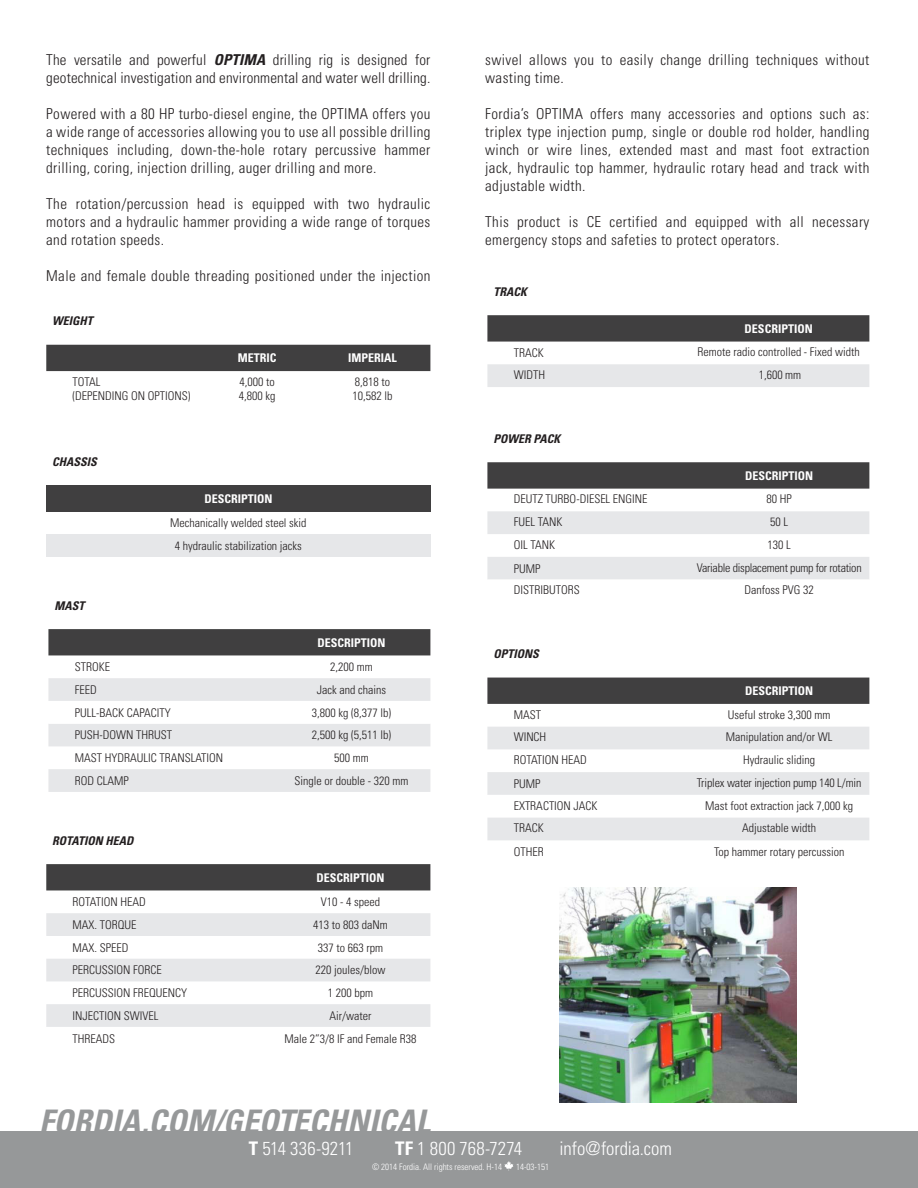
<style>
.page{position:relative;width:918px;height:1188px;background:#fff}
.page>*{position:absolute;margin:0;border:0;box-sizing:border-box;transform-origin:0 0}
.t1{font:italic 700 condensed 32.4px "Univers LT Std";color:#969899}
.t2{font:300 condensed 18.75px "Univers LT Std";color:#fff}
.Nouveaux_Header{font:300 condensed 15px/18px "Univers LT Std";letter-spacing:.025em;color:#231f20}
.t3{font:300 condensed 12px "Univers LT Std";color:#231f20}
.t4{font:700 condensed 12px "Univers LT Std";color:#fff}
.t5{font:italic 700 condensed 12px "Univers LT Std";color:#231f20}
.t6{font:300 condensed 12px "Univers LT Std";letter-spacing:-.02em;color:#231f20}
.t7{font:300 condensed 9px "Univers LT Std";color:#fff}
.s1{font-weight:700;font-style:italic}
.s2{font-weight:700}
</style>
<div class="page">
<div style="left:46px;top:345px;width:384px;height:26px;background:#403f40"></div>
<svg style="left:487px;top:462px;width:382px;height:27px;background:#444344"></svg>
<svg style="left:487px;top:511px;width:382px;height:68px"></svg>
<svg style="left:487px;top:315px;width:382px;height:27px;background:#444344"></svg>
<div style="left:487px;top:364px;width:382px;height:23px;background:#e6e7e9"></div>
<div style="left:487px;top:678px;width:382px;height:26px;background:#403f40"></div>
<svg style="left:487px;top:727px;width:382px;height:113px"></svg>
<div style="left:46px;top:485px;width:384px;height:26px;background:#403f40"></div>
<div style="left:46px;top:534px;width:384px;height:23px;background:#e6e7e9"></div>
<div style="left:48px;top:629px;width:382px;height:26px;background:#403f40"></div>
<svg style="left:48px;top:678px;width:382px;height:114px"></svg>
<div style="left:46px;top:864px;width:384px;height:26px;background:#403f40"></div>
<svg style="left:46px;top:913px;width:384px;height:114px;fill:#e6e7e9"></svg>
<div style="left:0;top:1131px;width:918px;height:57px;background:#969899"></div>
<svg style="left:504px;top:1161px;width:9px;height:10px"></svg>
<img style="left:560px;top:887px;width:237px;height:216px">
<p class="Nouveaux_Header" style="left:46px;top:51px;width:386px">The versatile and powerful <span class="s1">OPTIMA</span> drilling rig is designed for geotechnical investigation and environmental and water well drilling.</p>
<p class="Nouveaux_Header" style="left:46px;top:105px;width:386px;text-align:justify">Powered with a 80 HP turbo-diesel engine, the OPTIMA offers you a wide range of accessories allowing you to use all possible drilling techniques including, down-the-hole rotary percussive hammer drilling, coring, injection drilling, auger drilling and more.</p>
<p class="Nouveaux_Header" style="left:46px;top:195px;width:386px;text-align:justify">The rotation/percussion head is equipped with two hydraulic motors and a hydraulic hammer providing a wide range of torques and rotation speeds.</p>
<p class="Nouveaux_Header" style="left:46px;top:267px;width:386px">Male and female double threading positioned under the injection</p>
<p class="t5" style="left:52px;top:314px;width:42px">WEIGHT</p>
<p class="t4" style="left:238px;top:351px;width:40px">METRIC</p>
<p class="t4" style="left:348px;top:351px;width:50px">IMPERIAL</p>
<p class="t3" style="left:73px;top:374px;width:30px">TOTAL</p>
<p class="t3" style="left:73px;top:389px;width:119px">(DEPENDING ON OPTIONS)</p>
<p class="t3" style="left:239px;top:374px;width:37px">4,000 to</p>
<p class="t3" style="left:239px;top:389px;width:38px">4,800 kg</p>
<p class="t3" style="left:355px;top:374px;width:37px">8,818 to</p>
<p class="t3" style="left:353px;top:389px;width:41px">10,582 lb</p>
<p class="t5" style="left:52px;top:454px;width:46px">CHASSIS</p>
<p class="t5" style="left:54px;top:598px;width:31px">MAST</p>
<p class="t4" style="left:204px;top:491px;width:70px">DESCRIPTION</p>
<p class="t3" style="left:170px;top:516px;width:138px">Mechanically welded steel skid</p>
<p class="t3" style="left:175px;top:538px;width:129px">4 hydraulic stabilization jacks</p>
<p class="t4" style="left:318px;top:635px;width:70px">DESCRIPTION</p>
<p class="t3" style="left:75px;top:660px;width:37px">STROKE</p>
<p class="t3" style="left:330px;top:660px;width:44px">2,200 mm</p>
<p class="t3" style="left:75px;top:682px;width:23px">FEED</p>
<p class="t3" style="left:317px;top:682px;width:71px">Jack and chains</p>
<p class="t3" style="left:75px;top:705px;width:98px">PULL-BACK CAPACITY</p>
<p class="t3" style="left:312px;top:705px;width:81px">3,800 kg (8,377 lb)</p>
<p class="t3" style="left:75px;top:728px;width:99px">PUSH-DOWN THRUST</p>
<p class="t3" style="left:312px;top:728px;width:81px">2,500 kg (5,511 lb)</p>
<p class="t3" style="left:75px;top:751px;width:150px">MAST HYDRAULIC TRANSLATION</p>
<p class="t3" style="left:334px;top:751px;width:36px">500 mm</p>
<p class="t3" style="left:75px;top:773px;width:56px">ROD CLAMP</p>
<p class="t3" style="left:295px;top:773px;width:115px">Single or double - 320 mm</p>
<p class="t5" style="left:52px;top:833px;width:83px">ROTATION HEAD</p>
<p class="t4" style="left:316px;top:870px;width:70px">DESCRIPTION</p>
<p class="t3" style="left:73px;top:895px;width:75px">ROTATION HEAD</p>
<p class="t3" style="left:321px;top:895px;width:61px">V10 - 4 speed</p>
<p class="t3" style="left:73px;top:918px;width:66px">MAX. TORQUE</p>
<p class="t3" style="left:313px;top:918px;width:76px">413 to 803 daNm</p>
<p class="t3" style="left:73px;top:940px;width:57px">MAX. SPEED</p>
<p class="t3" style="left:318px;top:940px;width:67px">337 to 663 rpm</p>
<p class="t3" style="left:73px;top:963px;width:91px">PERCUSSION FORCE</p>
<p class="t3" style="left:316px;top:963px;width:71px">220 joules/blow</p>
<p class="t3" style="left:73px;top:986px;width:116px">PERCUSSION FREQUENCY</p>
<p class="t3" style="left:328px;top:986px;width:47px">1 200 bpm</p>
<p class="t3" style="left:73px;top:1008px;width:87px">INJECTION SWIVEL</p>
<p class="t3" style="left:330px;top:1008px;width:43px">Air/water</p>
<p class="t3" style="left:73px;top:1031px;width:44px">THREADS</p>
<p class="t3" style="left:285px;top:1031px;width:133px">Male 2”3/8 IF and Female R38</p>
<p class="Nouveaux_Header" style="left:485px;top:51px;width:386px">swivel allows you to easily change drilling techniques without wasting time.</p>
<p class="Nouveaux_Header" style="left:485px;top:105px;width:386px;text-align:justify">Fordia’s OPTIMA offers many accessories and options such as: triplex type injection pump, single or double rod holder, handling winch or wire lines, extended mast and mast foot extraction jack, hydraulic top hammer, hydraulic rotary head and track with adjustable width.</p>
<p class="Nouveaux_Header" style="left:485px;top:213px;width:386px">This product is CE certified and equipped with all necessary emergency stops and safeties to protect operators.</p>
<p class="t5" style="left:493px;top:284px;width:35px">TRACK</p>
<p class="t4" style="left:745px;top:321px;width:70px">DESCRIPTION</p>
<p class="t3" style="left:514px;top:346px;width:31px">TRACK</p>
<p class="t3" style="left:697px;top:345px;width:164px">Remote radio controlled - Fixed width</p>
<p class="t3" style="left:514px;top:368px;width:33px">WIDTH</p>
<p class="t3" style="left:759px;top:368px;width:44px">1,600 mm</p>
<p class="t5" style="left:493px;top:431px;width:68px">POWER PACK</p>
<p class="t4" style="left:745px;top:468px;width:70px">DESCRIPTION</p>
<p class="t3" style="left:514px;top:492px;width:135px">DEUTZ TURBO-DIESEL ENGINE</p>
<p class="t3" style="left:767px;top:492px;width:27px">80 HP</p>
<p class="t3" style="left:514px;top:515px;width:50px">FUEL TANK</p>
<p class="t3" style="left:770px;top:515px;width:19px">50 L</p>
<p class="t3" style="left:514px;top:537px;width:43px">OIL TANK</p>
<p class="t3" style="left:768px;top:537px;width:25px">130 L</p>
<p class="t3" style="left:514px;top:561px;width:28px">PUMP</p>
<p class="t6" style="left:697px;top:560px;width:167px">Variable displacement pump for rotation</p>
<p class="t3" style="left:514px;top:583px;width:67px">DISTRIBUTORS</p>
<p class="t3" style="left:745px;top:583px;width:71px">Danfoss PVG 32</p>
<p class="t5" style="left:493px;top:646px;width:47px">OPTIONS</p>
<p class="t4" style="left:745px;top:683px;width:70px">DESCRIPTION</p>
<p class="t3" style="left:514px;top:707px;width:29px">MAST</p>
<p class="t3" style="left:728px;top:707px;width:104px">Useful stroke 3,300 mm</p>
<p class="t3" style="left:514px;top:730px;width:34px">WINCH</p>
<p class="t3" style="left:726px;top:730px;width:108px">Manipulation and/or WL</p>
<p class="t3" style="left:514px;top:753px;width:75px">ROTATION HEAD</p>
<p class="t3" style="left:743px;top:753px;width:73px">Hydraulic sliding</p>
<p class="t3" style="left:514px;top:776px;width:28px">PUMP</p>
<p class="t3" style="left:697px;top:775px;width:166px">Triplex water injection pump 140 L/min</p>
<p class="t3" style="left:514px;top:798px;width:85px">EXTRACTION JACK</p>
<p class="t3" style="left:705px;top:798px;width:149px">Mast foot extraction jack 7,000 kg</p>
<p class="t3" style="left:514px;top:821px;width:31px">TRACK</p>
<p class="t3" style="left:742px;top:821px;width:75px">Adjustable width</p>
<p class="t3" style="left:514px;top:845px;width:31px">OTHER</p>
<p class="t3" style="left:714px;top:845px;width:132px">Top hammer rotary percussion</p>
<p class="t1" style="left:39px;top:1102px;width:393px">FORDIA.COM/GEOTECHNICAL</p>
<p class="t7" style="left:372px;top:1161px;width:132px">© 2014 Fordia. All rights reserved. H-14</p>
<p class="t7" style="left:516px;top:1161px;width:34px">14-03-151</p>
<p class="t2" style="left:249px;top:1137px;width:106px"><span class="s2">T</span> 514 336-9211</p>
<p class="t2" style="left:395px;top:1137px;width:129px"><span class="s2">TF</span> 1 800 768-7274</p>
<p class="t2" style="left:560px;top:1137px;width:114px">info@fordia.com</p>
</div>
